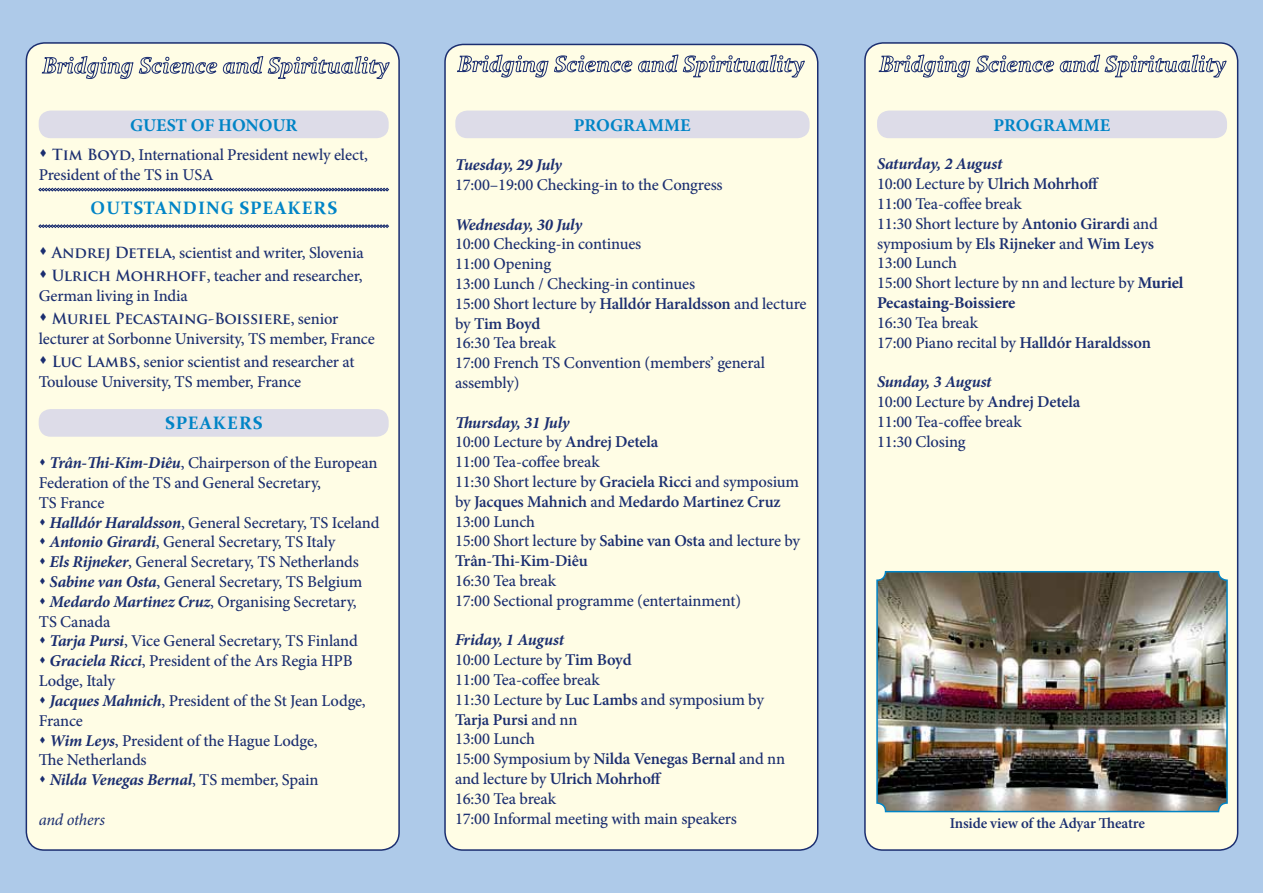
<style>
.page{position:relative;width:1263px;height:893px;background:#aecae9}
.page>*{position:absolute;margin:0;border:0;box-sizing:border-box;transform-origin:0 0}
.t1{font:700 18px "Minion Pro";color:#0084c6}
.t2{font:700 18px "Constantia";letter-spacing:.06em;color:#0084c6}
.t3{font:500 16.5px/19.8px "Minion Pro";letter-spacing:-.01em;color:#1b2e70}
.t4{font:italic 700 16.5px "Minion Pro";letter-spacing:-.015em;color:#1b2e70}
.t5{font:italic 16.5px "Minion Pro";letter-spacing:-.015em;color:#1b2e70}
.t6{font:700 15px "Trajan Pro";letter-spacing:-.025em;color:#1b2e70}
.t7{font:600 15px "Minion Pro";letter-spacing:-.01em;color:#1b2e70}
.s1{font-family:"Trajan Pro";font-weight:700;font-size:15px}
.s2{font-family:"Minion Pro";font-weight:500;font-size:16.5px}
.s3{font-weight:700;font-style:italic}
.s4{font-weight:500;font-style:normal}
.s5{font-weight:600}
.s6{font-weight:700}
</style>
<div class="page">
<div style="left:26px;top:43px;width:373px;height:807px;background:#fffde5;border-radius:18px"></div>
<div style="left:26px;top:42px;width:374px;height:809px;border:2px solid #1b2e70;border-radius:18px"></div>
<div style="left:445px;top:44px;width:373px;height:806px;background:#fffde5;border-radius:18px"></div>
<div style="left:444px;top:44px;width:374px;height:807px;border:2px solid #1b2e70;border-radius:18px"></div>
<div style="left:865px;top:43px;width:373px;height:807px;background:#fffde5;border-radius:18px"></div>
<div style="left:864px;top:42px;width:374px;height:809px;border:2px solid #1b2e70;border-radius:18px"></div>
<svg style="left:42px;top:56px;width:91px;height:23px"></svg>
<svg style="left:139px;top:57px;width:78px;height:17px"></svg>
<svg style="left:223px;top:56px;width:167px;height:23px"></svg>
<svg style="left:457px;top:55px;width:91px;height:22px"></svg>
<svg style="left:554px;top:55px;width:78px;height:18px"></svg>
<svg style="left:638px;top:55px;width:167px;height:22px"></svg>
<svg style="left:879px;top:55px;width:91px;height:22px"></svg>
<svg style="left:976px;top:55px;width:78px;height:18px"></svg>
<svg style="left:1060px;top:55px;width:166px;height:22px"></svg>
<div style="left:39px;top:111px;width:350px;height:27px;background:#dddce8;border-radius:12px"></div>
<div style="left:39px;top:409px;width:350px;height:28px;background:#dddce8;border-radius:12px"></div>
<div style="left:455px;top:111px;width:354px;height:27px;background:#dddce8;border-radius:12px"></div>
<div style="left:877px;top:111px;width:350px;height:27px;background:#dddce8;border-radius:12px"></div>
<svg style="left:39px;top:224px;width:350px;height:4px"></svg>
<svg style="left:39px;top:188px;width:350px;height:3px"></svg>
<img style="left:879px;top:574px;width:346px;height:235px">
<div style="left:876px;top:571px;width:352px;height:241px;border:2px solid #0084c6;border-radius:9px"></div>
<p class="t1" style="left:130px;top:112px;width:169px">GUEST OF HONOUR</p>
<p class="t3" style="left:39px;top:145px;width:331px">▲ <span class="s1">Tim Boyd</span>, International President newly elect,<br>President of the TS in USA</p>
<p class="t2" style="left:91px;top:196px;width:248px">OUTSTANDING SPEAKERS</p>
<p class="t3" style="left:39px;top:242px;width:327px">▲ <span class="s1">Andrej Detela</span>, scientist and writer, Slovenia</p>
<p class="t3" style="left:39px;top:266px;width:325px">▲ <span class="s1">Ulrich Mohrhoff</span>, teacher and researcher,<br>German living in India</p>
<p class="t6" style="left:39px;top:309px;width:301px">▲ Muriel Pecastaing-Boissiere<span class="s2">, senior</span></p>
<p class="t3" style="left:39px;top:329px;width:338px">lecturer at Sorbonne University, TS member, France</p>
<p class="t3" style="left:39px;top:352px;width:317px">▲ <span class="s1">Luc Lambs</span>, senior scientist and researcher at<br>Toulouse University, TS member, France</p>
<p class="t2" style="left:165px;top:410px;width:99px">SPEAKERS</p>
<p class="t3" style="left:39px;top:453px;width:340px">▲ <span class="s3">Trân-Thi-Kim-Diêu</span>, Chairperson of the European<br>Federation of the TS and General Secretary,<br>TS France</p>
<p class="t3" style="left:39px;top:512px;width:342px">▲ <span class="s3">Halldór Haraldsson</span>, General Secretary, TS Iceland</p>
<p class="t3" style="left:39px;top:532px;width:298px">▲ <span class="s3">Antonio Girardi</span>, General Secretary, TS Italy</p>
<p class="t3" style="left:39px;top:552px;width:322px">▲ <span class="s3">Els Rijneker</span>, General Secretary, TS Netherlands</p>
<p class="t3" style="left:39px;top:572px;width:325px">▲ <span class="s3">Sabine van Osta</span>, General Secretary, TS Belgium</p>
<p class="t3" style="left:39px;top:592px;width:320px">▲ <span class="s3">Medardo Martinez Cruz</span>, Organising Secretary,<br>TS Canada</p>
<p class="t3" style="left:39px;top:631px;width:320px">▲ <span class="s3">Tarja Pursi</span>, Vice General Secretary, TS Finland</p>
<p class="t3" style="left:39px;top:651px;width:315px">▲ <span class="s3">Graciela Ricci</span>, President of the Ars Regia HPB<br>Lodge, Italy</p>
<p class="t3" style="left:39px;top:691px;width:328px">▲ <span class="s3">Jacques Mahnich</span>, President of the St Jean Lodge,<br>France</p>
<p class="t3" style="left:39px;top:730px;width:280px">▲ <span class="s3">Wim Leys</span>, President of the Hague Lodge,<br>The Netherlands</p>
<p class="t4" style="left:39px;top:768px;width:281px">▲ Nilda Venegas Bernal<span class="s4">, TS member, Spain</span></p>
<p class="t5" style="left:39px;top:808px;width:68px">and others</p>
<p class="t7" style="left:950px;top:813px;width:197px">Inside view of the Adyar Theatre</p>
<p class="t1" style="left:574px;top:112px;width:118px">PROGRAMME</p>
<p class="t1" style="left:993px;top:113px;width:118px">PROGRAMME</p>
<p class="t3" style="left:877px;top:154px;width:308px"><span class="s3">Saturday, 2 August<br></span>10:00 Lecture by <span class="s5">Ulrich Mohrhoff<br></span>11:00 Tea-coffee break<br>11:30 Short lecture by <span class="s5">Antonio Girardi</span> and symposium by <span class="s5">Els Rijneker</span> and <span class="s5">Wim Leys<br></span>13:00 Lunch<br>15:00 Short lecture by nn and lecture by <span class="s6">MURIEL<br>PECASTAING-BOISSIERE</span></p>
<p class="t3" style="left:877px;top:313px;width:275px">16:30 Tea break<br>17:00 Piano recital by <span class="s5">Halldór Haraldsson</span></p>
<p class="t3" style="left:877px;top:372px;width:205px"><span class="s3">Sunday, 3 August<br></span>10:00 Lecture by <span class="s5">Andrej Detela<br></span>11:00 Tea-coffee break<br>11:30 Closing</p>
<p class="t4" style="left:455px;top:153px;width:108px">Tuesday, 29 July</p>
<p class="t3" style="left:455px;top:175px;width:269px">17:00–19:00 Checking-in to the Congress</p>
<p class="t4" style="left:455px;top:212px;width:129px">Wednesday, 30 July</p>
<p class="t3" style="left:455px;top:234px;width:353px">10:00 Checking-in continues<br>11:00 Opening<br>13:00 Lunch / Checking-in continues<br>15:00 Short lecture by <span class="s5">Halldór Haraldsson</span> and lecture by <span class="s5">Tim Boyd<br></span>16:30 Tea break<br>17:00 French TS Convention (members’ general assembly)</p>
<p class="t3" style="left:455px;top:412px;width:347px"><span class="s3">Thursday, 31 July<br></span>10:00 Lecture by <span class="s5">Andrej Detela<br></span>11:00 Tea-coffee break<br>11:30 Short lecture by <span class="s5">Graciela Ricci</span> and symposium by <span class="s5">Jacques Mahnich</span> and <span class="s5">Medardo Martinez Cruz<br></span>13:00 Lunch<br>15:00 Short lecture by <span class="s5">Sabine van Osta</span> and lecture by<br><span class="s5">Trân-Thi-Kim-Diêu</span></p>
<p class="t3" style="left:455px;top:571px;width:288px">16:30 Tea break<br>17:00 Sectional programme (entertainment)</p>
<p class="t3" style="left:455px;top:630px;width:332px"><span class="s3">Friday, 1 August<br></span>10:00 Lecture by <span class="s5">Tim Boyd<br></span>11:00 Tea-coffee break<br>11:30 Lecture by <span class="s5">Luc Lambs</span> and symposium by<br><span class="s5">Tarja Pursi</span> and nn<br>13:00 Lunch<br>15:00 Symposium by <span class="s5">Nilda Venegas Bernal</span> and nn and lecture by <span class="s5">Ulrich Mohrhoff<br></span>16:30 Tea break<br>17:00 Informal meeting with main speakers</p>
</div>
